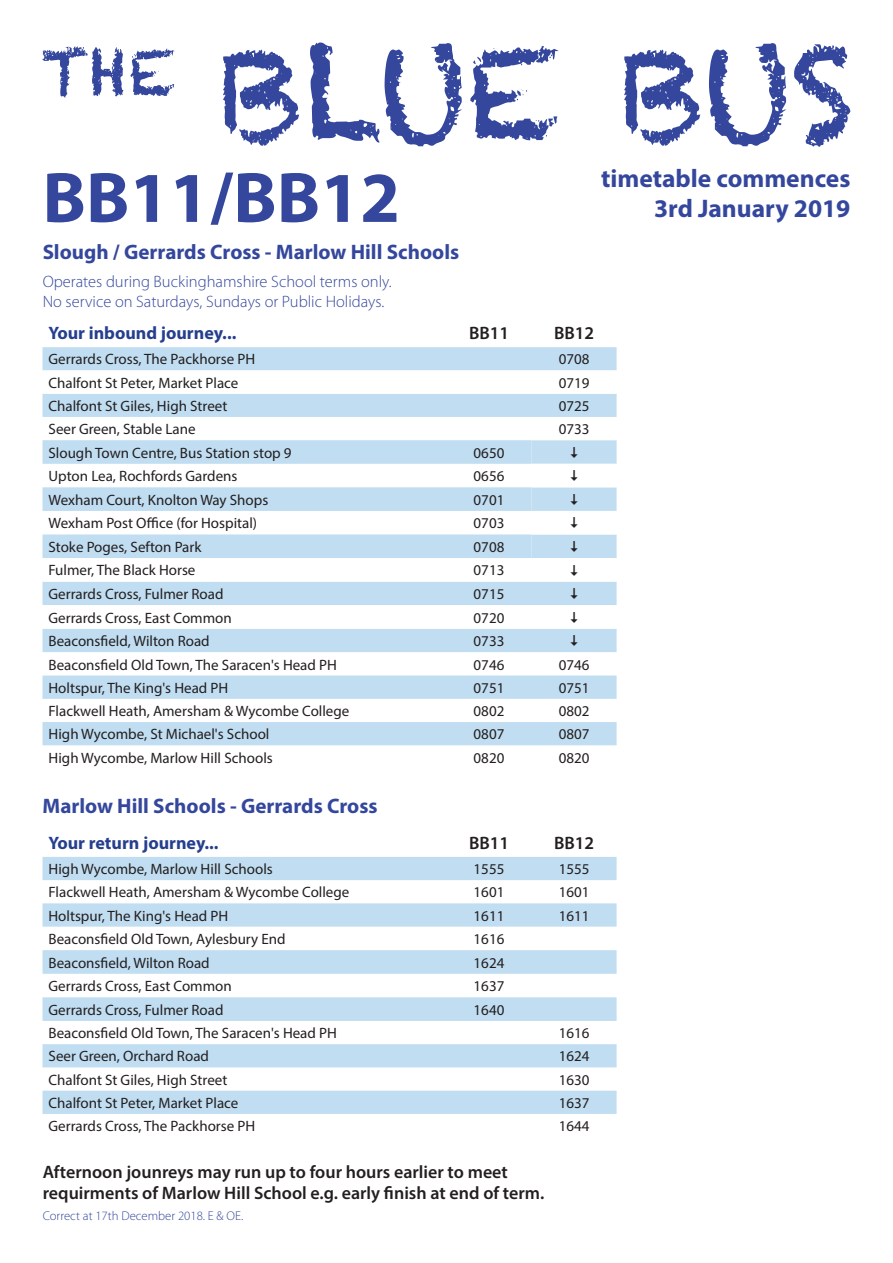
<style>
.page{position:relative;width:893px;height:1263px;background:#fff}
.page>*{position:absolute;margin:0;border:0;box-sizing:border-box;transform-origin:0 0}
.t1{font:700 72px "Myriad Pro";color:#34479d}
.t2{font:700 25.5px/30.6px "Myriad Pro";color:#34479d;text-align:right}
.t3{font:700 21px "Myriad Pro";color:#34479d}
.t4{font:600 18px/21.6px "Myriad Pro";color:#231f20}
.t5{font:700 18px "Myriad Pro";color:#253f8e}
.t6{font:300 16.5px/19.8px "Myriad Pro";color:#34479d}
.t7{font:15px "Myriad Pro";color:#231f20}
.t8{font:300 12.75px "Myriad Pro";color:#34479d}
</style>
<div class="page">
<svg style="left:43px;top:46px;width:80px;height:52px"></svg>
<svg style="left:131px;top:49px;width:44px;height:47px"></svg>
<svg style="left:223px;top:49px;width:76px;height:97px"></svg>
<svg style="left:310px;top:43px;width:69px;height:100px"></svg>
<svg style="left:385px;top:43px;width:77px;height:103px"></svg>
<svg style="left:470px;top:46px;width:89px;height:94px"></svg>
<svg style="left:624px;top:49px;width:76px;height:97px"></svg>
<svg style="left:709px;top:43px;width:78px;height:103px"></svg>
<svg style="left:794px;top:44px;width:56px;height:103px"></svg>
<div style="left:43px;top:347px;width:574px;height:23px;background:#c0ddf1"></div>
<svg style="left:43px;top:370px;width:574px;height:376px"></svg>
<svg style="left:43px;top:440px;width:574px;height:305px;fill:#c0ddf1"></svg>
<svg style="left:43px;top:857px;width:574px;height:257px;fill:#c0ddf1"></svg>
<svg style="left:570px;top:447px;width:8px;height:11px"></svg>
<svg style="left:570px;top:470px;width:8px;height:11px"></svg>
<svg style="left:570px;top:494px;width:8px;height:11px"></svg>
<svg style="left:570px;top:517px;width:8px;height:11px"></svg>
<svg style="left:570px;top:541px;width:8px;height:11px"></svg>
<svg style="left:570px;top:565px;width:8px;height:11px"></svg>
<svg style="left:570px;top:588px;width:8px;height:11px"></svg>
<svg style="left:570px;top:612px;width:8px;height:11px"></svg>
<svg style="left:570px;top:635px;width:8px;height:11px"></svg>
<h1 class="t1" style="left:43px;top:151px;width:359px">BB11/BB12</h1>
<h3 class="t3" style="left:43px;top:238px;width:418px">Slough / Gerrards Cross - Marlow Hill Schools</h3>
<p class="t6" style="left:43px;top:272px;width:351px">Operates during Buckinghamshire School terms only.<br>No service on Saturdays, Sundays or Public Holidays.</p>
<p class="t5" style="left:49px;top:321px;width:189px">Your inbound journey...</p>
<p class="t4" style="left:469px;top:322px;width:42px">BB11</p>
<p class="t4" style="left:554px;top:322px;width:42px">BB12</p>
<p class="t7" style="left:49px;top:350px;width:208px">Gerrards Cross, The Packhorse PH</p>
<p class="t7" style="left:559px;top:350px;width:32px">0708</p>
<p class="t7" style="left:49px;top:373px;width:191px">Chalfont St Peter, Market Place</p>
<p class="t7" style="left:559px;top:373px;width:32px">0719</p>
<p class="t7" style="left:49px;top:397px;width:180px">Chalfont St Giles, High Street</p>
<p class="t7" style="left:559px;top:397px;width:32px">0725</p>
<p class="t7" style="left:49px;top:420px;width:149px">Seer Green, Stable Lane</p>
<p class="t7" style="left:559px;top:420px;width:32px">0733</p>
<p class="t7" style="left:49px;top:443px;width:245px">Slough Town Centre, Bus Station stop 9</p>
<p class="t7" style="left:474px;top:443px;width:32px">0650</p>
<p class="t7" style="left:49px;top:467px;width:190px">Upton Lea, Rochfords Gardens</p>
<p class="t7" style="left:474px;top:467px;width:32px">0656</p>
<p class="t7" style="left:49px;top:490px;width:221px">Wexham Court, Knolton Way Shops</p>
<p class="t7" style="left:474px;top:490px;width:32px">0701</p>
<p class="t7" style="left:49px;top:514px;width:210px">Wexham Post Office (for Hospital)</p>
<p class="t7" style="left:474px;top:514px;width:32px">0703</p>
<p class="t7" style="left:49px;top:538px;width:154px">Stoke Poges, Sefton Park</p>
<p class="t7" style="left:474px;top:538px;width:32px">0708</p>
<p class="t7" style="left:49px;top:561px;width:148px">Fulmer, The Black Horse</p>
<p class="t7" style="left:474px;top:561px;width:32px">0713</p>
<p class="t7" style="left:49px;top:585px;width:177px">Gerrards Cross, Fulmer Road</p>
<p class="t7" style="left:474px;top:585px;width:32px">0715</p>
<p class="t7" style="left:49px;top:608px;width:185px">Gerrards Cross, East Common</p>
<p class="t7" style="left:474px;top:608px;width:32px">0720</p>
<p class="t7" style="left:49px;top:632px;width:163px">Beaconsfield, Wilton Road</p>
<p class="t7" style="left:474px;top:632px;width:32px">0733</p>
<p class="t7" style="left:49px;top:655px;width:290px">Beaconsfield Old Town, The Saracen's Head PH</p>
<p class="t7" style="left:474px;top:655px;width:32px">0746</p>
<p class="t7" style="left:559px;top:655px;width:32px">0746</p>
<p class="t7" style="left:49px;top:678px;width:181px">Holtspur, The King's Head PH</p>
<p class="t7" style="left:474px;top:678px;width:32px">0751</p>
<p class="t7" style="left:559px;top:678px;width:32px">0751</p>
<p class="t7" style="left:49px;top:702px;width:302px">Flackwell Heath, Amersham &amp; Wycombe College</p>
<p class="t7" style="left:474px;top:702px;width:32px">0802</p>
<p class="t7" style="left:559px;top:702px;width:32px">0802</p>
<p class="t7" style="left:49px;top:725px;width:222px">High Wycombe, St Michael's School</p>
<p class="t7" style="left:474px;top:725px;width:32px">0807</p>
<p class="t7" style="left:559px;top:725px;width:32px">0807</p>
<p class="t7" style="left:49px;top:748px;width:226px">High Wycombe, Marlow Hill Schools</p>
<p class="t7" style="left:474px;top:748px;width:32px">0820</p>
<p class="t7" style="left:559px;top:748px;width:32px">0820</p>
<h2 class="t2" style="left:601px;top:162px;width:251px">timetable commences<br>3rd January 2019</h2>
<h2 class="t2" style="left:698px;top:193px;width:90px">18 Ap il</h2>
<h2 class="t2" style="left:835px;top:193px;width:16px">7</h2>
<h3 class="t3" style="left:43px;top:792px;width:337px">Marlow Hill Schools - Gerrards Cross</h3>
<p class="t5" style="left:49px;top:831px;width:172px">Your return journey...</p>
<p class="t4" style="left:469px;top:831px;width:42px">BB11</p>
<p class="t4" style="left:554px;top:831px;width:42px">BB12</p>
<p class="t7" style="left:49px;top:860px;width:226px">High Wycombe, Marlow Hill Schools</p>
<p class="t7" style="left:474px;top:860px;width:32px">1555</p>
<p class="t7" style="left:559px;top:860px;width:32px">1555</p>
<p class="t7" style="left:49px;top:883px;width:302px">Flackwell Heath, Amersham &amp; Wycombe College</p>
<p class="t7" style="left:474px;top:883px;width:32px">1601</p>
<p class="t7" style="left:559px;top:883px;width:32px">1601</p>
<p class="t7" style="left:49px;top:906px;width:181px">Holtspur, The King's Head PH</p>
<p class="t7" style="left:474px;top:906px;width:32px">1611</p>
<p class="t7" style="left:559px;top:906px;width:32px">1611</p>
<p class="t7" style="left:49px;top:930px;width:239px">Beaconsfield Old Town, Aylesbury End</p>
<p class="t7" style="left:474px;top:930px;width:32px">1616</p>
<p class="t7" style="left:49px;top:953px;width:163px">Beaconsfield, Wilton Road</p>
<p class="t7" style="left:474px;top:953px;width:32px">1624</p>
<p class="t7" style="left:49px;top:977px;width:185px">Gerrards Cross, East Common</p>
<p class="t7" style="left:474px;top:977px;width:32px">1637</p>
<p class="t7" style="left:49px;top:1000px;width:177px">Gerrards Cross, Fulmer Road</p>
<p class="t7" style="left:474px;top:1000px;width:32px">1640</p>
<p class="t7" style="left:49px;top:1024px;width:290px">Beaconsfield Old Town, The Saracen's Head PH</p>
<p class="t7" style="left:559px;top:1024px;width:32px">1616</p>
<p class="t7" style="left:49px;top:1047px;width:162px">Seer Green, Orchard Road</p>
<p class="t7" style="left:559px;top:1047px;width:32px">1624</p>
<p class="t7" style="left:49px;top:1070px;width:180px">Chalfont St Giles, High Street</p>
<p class="t7" style="left:559px;top:1070px;width:32px">1630</p>
<p class="t7" style="left:49px;top:1093px;width:191px">Chalfont St Peter, Market Place</p>
<p class="t7" style="left:559px;top:1093px;width:32px">1637</p>
<p class="t7" style="left:49px;top:1117px;width:208px">Gerrards Cross, The Packhorse PH</p>
<p class="t7" style="left:559px;top:1117px;width:32px">1644</p>
<p class="t4" style="left:43px;top:1160px;width:503px">Afternoon jounreys may run up to four hours earlier to meet requirments of Marlow Hill School e.g. early finish at end of term.</p>
<p class="t8" style="left:43px;top:1209px;width:202px">Correct at 17th December 2018. E &amp; OE.</p>
</div>
